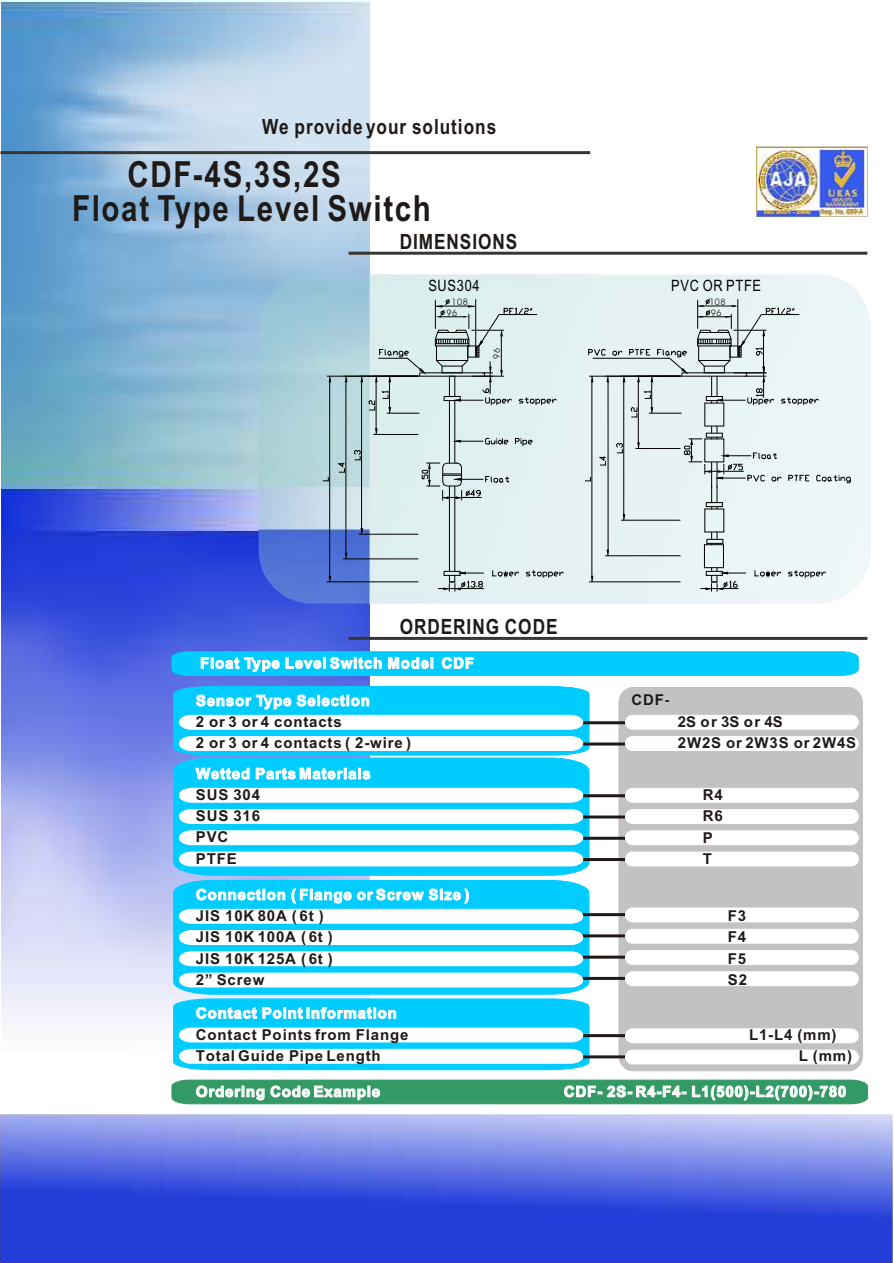
<style>
.page{position:relative;width:894px;height:1263px;background:#fff}
.page>*{position:absolute;margin:0;border:0;box-sizing:border-box;transform-origin:0 0}
.t1{font:700 36px "Arial Narrow";letter-spacing:.045em;color:#1f1a17}
.t2{font:700 21px "Arial Narrow";letter-spacing:.045em;color:#1f1a17}
.t3{font:15.6px "Arial Narrow";letter-spacing:.045em;color:#000}
.t4{font:700 15px/21.3px "Arial";letter-spacing:.055em;color:#1f1a17}
.t5{font:700 15px "Arial";letter-spacing:.055em;color:#fff}
.t6{font:9px "Avant Garde Bk BT";letter-spacing:.055em;color:#1f1a17}
.s1{font-family:"Avant Garde Bk BT"}
</style>
<div class="page">
<img style="left:1px;top:0;width:369px;height:1022px">
<img style="left:756px;top:146px;width:112px;height:70px">
<svg style="left:0;top:150px;width:591px;height:6px;background:#828a91"></svg>
<img style="left:0;top:1114px;width:893px;height:149px">
<svg style="left:346px;top:250px;width:522px;height:6px"></svg>
<svg style="left:346px;top:635px;width:522px;height:6px"></svg>
<svg style="left:173px;top:757px;width:417px;height:119px;background:#07ccfe"></svg>
<svg style="left:171px;top:651px;width:688px;height:25px;background:#02cbfe"></svg>
<div style="left:619px;top:687px;width:244px;height:384px;background:#c2c2c2;border:1px solid #c2c2c2;border-radius:15px"></div>
<svg style="left:173px;top:880px;width:417px;height:115px;background:#07cdfe"></svg>
<svg style="left:171px;top:1079px;width:697px;height:26px;background:#3f9f6f"></svg>
<div style="left:625px;top:715px;width:234px;height:15px;background:#fff;border:1px solid #fff;border-radius:7px"></div>
<div style="left:625px;top:736px;width:234px;height:15px;background:#fff;border:1px solid #fff;border-radius:7px"></div>
<div style="left:625px;top:788px;width:234px;height:15px;background:#fff;border:1px solid #fff;border-radius:7px"></div>
<div style="left:625px;top:809px;width:234px;height:15px;background:#fff;border:1px solid #fff;border-radius:7px"></div>
<div style="left:625px;top:830px;width:234px;height:15px;background:#fff;border:1px solid #fff;border-radius:7px"></div>
<div style="left:625px;top:852px;width:234px;height:14px;background:#fff;border:1px solid #fff;border-radius:7px"></div>
<div style="left:625px;top:908px;width:234px;height:14px;background:#fff;border:1px solid #fff;border-radius:7px"></div>
<div style="left:625px;top:929px;width:234px;height:15px;background:#fff;border:1px solid #fff;border-radius:7px"></div>
<div style="left:625px;top:950px;width:234px;height:15px;background:#fff;border:1px solid #fff;border-radius:7px"></div>
<div style="left:625px;top:971px;width:234px;height:15px;background:#fff;border:1px solid #fff;border-radius:7px"></div>
<div style="left:625px;top:1028px;width:234px;height:15px;background:#fff;border:1px solid #fff;border-radius:7px"></div>
<div style="left:625px;top:1050px;width:234px;height:14px;background:#fff;border:1px solid #fff;border-radius:7px"></div>
<svg style="left:173px;top:686px;width:488px;height:70px"></svg>
<svg style="left:179px;top:788px;width:482px;height:15px"></svg>
<svg style="left:179px;top:809px;width:482px;height:15px"></svg>
<svg style="left:179px;top:830px;width:482px;height:15px"></svg>
<svg style="left:179px;top:851px;width:482px;height:16px"></svg>
<svg style="left:179px;top:909px;width:482px;height:15px"></svg>
<svg style="left:179px;top:930px;width:482px;height:15px"></svg>
<svg style="left:179px;top:951px;width:482px;height:15px"></svg>
<svg style="left:179px;top:972px;width:482px;height:16px"></svg>
<svg style="left:173px;top:998px;width:488px;height:72px"></svg>
<img style="left:259px;top:274px;width:612px;height:330px">
<hr style="left:420px;top:376px;width:65px;height:1px;background:#000">
<hr style="left:420px;top:373px;width:65px;height:1px;background:#000">
<hr style="left:373px;top:434px;width:45px;height:1px;background:#000">
<hr style="left:376px;top:382px;width:1px;height:47px;background:#000">
<hr style="left:359px;top:534px;width:59px;height:1px;background:#000">
<hr style="left:361px;top:382px;width:1px;height:147px;background:#000">
<svg style="left:360px;top:377px;width:3px;height:5px"></svg>
<svg style="left:354px;top:450px;width:7px;height:10px"></svg>
<svg style="left:360px;top:528px;width:3px;height:7px"></svg>
<hr style="left:343px;top:559px;width:75px;height:1px;background:#000">
<hr style="left:346px;top:382px;width:1px;height:171px;background:#000">
<svg style="left:338px;top:463px;width:7px;height:10px"></svg>
<svg style="left:345px;top:553px;width:2px;height:7px"></svg>
<svg style="left:492px;top:569px;width:27px;height:8px"></svg>
<svg style="left:526px;top:570px;width:38px;height:8px"></svg>
<svg style="left:454px;top:438px;width:54px;height:6px"></svg>
<svg style="left:515px;top:438px;width:18px;height:8px"></svg>
<hr style="left:449px;top:486px;width:1px;height:85px;background:#000">
<hr style="left:455px;top:486px;width:1px;height:85px;background:#000">
<hr style="left:449px;top:401px;width:1px;height:62px;background:#000">
<hr style="left:455px;top:401px;width:1px;height:62px;background:#000">
<svg style="left:438px;top:571px;width:46px;height:20px"></svg>
<hr style="left:327px;top:376px;width:91px;height:1px;background:#000">
<hr style="left:327px;top:582px;width:91px;height:1px;background:#000">
<hr style="left:329px;top:382px;width:1px;height:194px;background:#000">
<svg style="left:328px;top:376px;width:3px;height:6px"></svg>
<svg style="left:322px;top:477px;width:7px;height:4px"></svg>
<svg style="left:369px;top:349px;width:57px;height:65px;background:#c2d4d3"></svg>
<svg style="left:328px;top:576px;width:3px;height:7px"></svg>
<svg style="left:422px;top:463px;width:87px;height:37px;background:#c3d1d1"></svg>
<svg style="left:435px;top:299px;width:122px;height:106px;background:#c8d8d8"></svg>
<svg style="left:585px;top:298px;width:266px;height:293px;background:#d7e2e2"></svg>
<hr style="left:698px;top:306px;width:38px;height:1px;background:#000">
<h2 class="t2" style="left:262px;top:119px;width:236px">We provide your solutions</h2>
<h1 class="t1" style="left:128px;top:161px;width:215px">CDF-4S,3S,2S</h1>
<h1 class="t1" style="left:72px;top:195px;width:360px">Float Type Level Switch</h1>
<h2 class="t2" style="left:400px;top:234px;width:119px">DIMENSIONS</h2>
<p class="t3" style="left:428px;top:280px;width:53px">SUS304</p>
<p class="t3" style="left:671px;top:280px;width:91px">PVC OR PTFE</p>
<p class="t6" style="left:447px;top:309px;width:12px">96</p>
<p class="t6" style="left:452px;top:298px;width:18px">108</p>
<p class="t6" style="left:709px;top:298px;width:18px">108</p>
<p class="t6" style="left:711px;top:309px;width:12px">96</p>
<p class="t6" style="left:493px;top:359px;width:12px;rotate:-90deg">96</p>
<h2 class="t2" style="left:400px;top:619px;width:159px">ORDERING CODE</h2>
<p class="t5" style="left:200px;top:658px;width:275px">Float Type Level Switch Model CDF</p>
<p class="t5" style="left:196px;top:695px;width:175px">Sensor Type Selection</p>
<p class="t4" style="left:631px;top:690px;width:40px">CDF<span class="s1">-</span></p>
<p class="t4" style="left:196px;top:713px;width:217px">2 or 3 or 4 contacts<br>2 or 3 or 4 contacts ( 2-wire )</p>
<p class="t4" style="left:196px;top:786px;width:66px">SUS 304<br>SUS 316<br>PVC<br>PTFE</p>
<p class="t5" style="left:196px;top:768px;width:176px">Wetted Parts Materials</p>
<p class="t4" style="left:678px;top:713px;width:180px">2S or 3S or 4S<br>2W2S or 2W3S or 2W4S</p>
<p class="t4" style="left:703px;top:786px;width:22px">R4<br>R6<br>P<br>T</p>
<p class="t5" style="left:196px;top:889px;width:275px">Connection ( Flange or Screw Size )</p>
<p class="t4" style="left:196px;top:907px;width:139px">JIS 10K 80A ( 6t )<br>JIS 10K 100A ( 6t )<br>JIS 10K 125A ( 6t )<br>2” Screw</p>
<p class="t4" style="left:728px;top:907px;width:21px;text-align:justify">F3<br>F4<br>F5<br>S2</p>
<p class="t5" style="left:196px;top:1007px;width:202px">Contact Point Information</p>
<p class="t4" style="left:196px;top:1025px;width:214px">Contact Points from Flange<br>Total Guide Pipe Length</p>
<p class="t4" style="left:799px;top:1025px;width:55px;text-indent:-50px">L1-L4 (mm)<br>L (mm)</p>
<p class="t5" style="left:196px;top:1086px;width:186px">Ordering Code Example</p>
<p class="t5" style="left:564px;top:1086px;width:284px">CDF- 2S- R4-F4- L1(500)-L2(700)-780</p>
</div>
